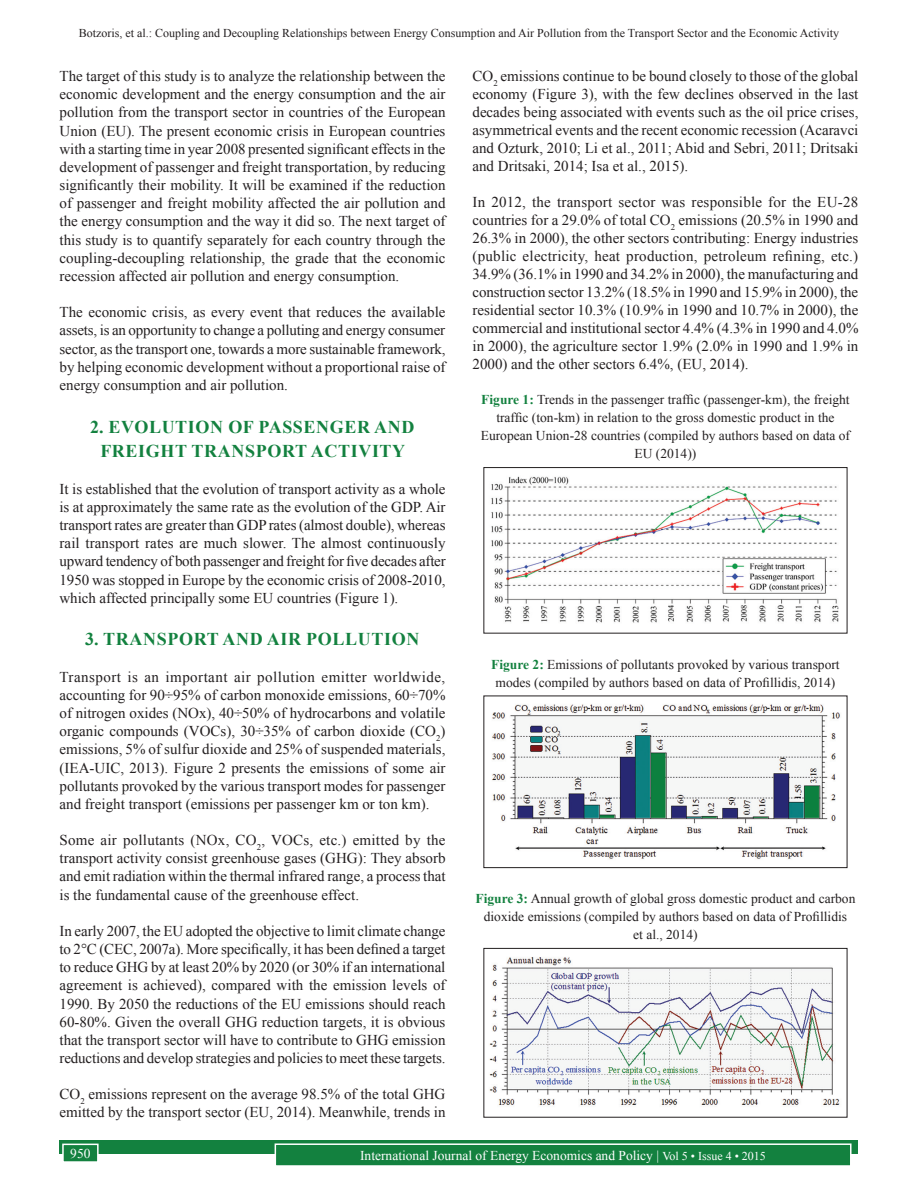
<style>
.page{position:relative;width:918px;height:1188px;background:#fff}
.page>*{position:absolute;margin:0;border:0;box-sizing:border-box;transform-origin:0 0}
.t1{font:700 18px/24.8px "Times New Roman";letter-spacing:.035em;color:#13813f;text-align:center}
.TX{font:15px/18.1px "Times New Roman";color:#231f20;text-align:justify}
.FGC{font:13.5px/18px "Times New Roman";color:#231f20;text-align:center}
.Folio{font:13.5px "Times New Roman";color:#fff}
.t2{font:12px "Times New Roman";color:#231f20}
.s1{font-weight:700;color:#13813f}
.s2{font-size:12px}
</style>
<div class="page">
<div style="left:60px;top:1140px;width:798px;height:13px;background:#13813f"></div>
<div style="left:275px;top:1144px;width:576px;height:22px;background:#13813f"></div>
<div style="left:275px;top:1143px;width:577px;height:24px;border:2px solid #fff"></div>
<div style="left:63px;top:1144px;width:35px;height:18px;background:#13813f"></div>
<div style="left:62px;top:1144px;width:37px;height:19px;border:2px solid #fff"></div>
<img style="left:491px;top:476px;width:348px;height:147px">
<div style="left:484px;top:467px;width:363px;height:166px;border:1px solid #231f20"></div>
<img style="left:492px;top:704px;width:348px;height:155px">
<div style="left:484px;top:696px;width:363px;height:172px;border:1px solid #231f20"></div>
<img style="left:489px;top:957px;width:351px;height:149px">
<div style="left:484px;top:948px;width:363px;height:169px;border:1px solid #231f20"></div>
<p class="t2" style="left:79px;top:25px;width:762px">Botzoris, et al.: Coupling and Decoupling Relationships between Energy Consumption and Air Pollution from the Transport Sector and the Economic Activity</p>
<p class="TX" style="left:60px;top:66px;width:387px">The target of this study is to analyze the relationship between the economic development and the energy consumption and the air pollution from the transport sector in countries of the European Union (EU). The present economic crisis in European countries with a starting time in year 2008 presented significant effects in the development of passenger and freight transportation, by reducing significantly their mobility. It will be examined if the reduction of passenger and freight mobility affected the air pollution and the energy consumption and the way it did so. The next target of this study is to quantify separately for each country through the coupling-decoupling relationship, the grade that the economic recession affected air pollution and energy consumption.</p>
<p class="TX" style="left:60px;top:303px;width:388px">The economic crisis, as every event that reduces the available assets, is an opportunity to change a polluting and energy consumer sector, as the transport one, towards a more sustainable framework, by helping economic development without a proportional raise of energy consumption and air pollution.</p>
<h1 class="t1" style="left:90px;top:414px;width:326px">2. EVOLUTION OF PASSENGER AND<br>FREIGHT TRANSPORT ACTIVITY</h1>
<p class="TX" style="left:60px;top:479px;width:388px">It is established that the evolution of transport activity as a whole is at approximately the same rate as the evolution of the GDP. Air transport rates are greater than GDP rates (almost double), whereas rail transport rates are much slower. The almost continuously upward tendency of both passenger and freight for five decades after 1950 was stopped in Europe by the economic crisis of 2008-2010, which affected principally some EU countries (Figure 1).</p>
<h1 class="t1" style="left:85px;top:627px;width:336px">3. TRANSPORT AND AIR POLLUTION</h1>
<p class="TX" style="left:60px;top:667px;width:387px">Transport is an important air pollution emitter worldwide, accounting for 90÷95% of carbon monoxide emissions, 60÷70% of nitrogen oxides (NOx), 40÷50% of hydrocarbons and volatile organic compounds (VOCs), 30÷35% of carbon dioxide (CO<sub>2</sub>) emissions, 5% of sulfur dioxide and 25% of suspended materials, (IEA-UIC, 2013). Figure 2 presents the emissions of some air pollutants provoked by the various transport modes for passenger and freight transport (emissions per passenger km or ton km).</p>
<p class="TX" style="left:60px;top:831px;width:387px">Some air pollutants (NOx, CO<sub>2</sub>, VOCs, etc.) emitted by the transport activity consist greenhouse gases (GHG): They absorb and emit radiation within the thermal infrared range, a process that is the fundamental cause of the greenhouse effect.</p>
<p class="TX" style="left:60px;top:921px;width:388px">In early 2007, the EU adopted the objective to limit climate change to 2°C (CEC, 2007a). More specifically, it has been defined a target to reduce GHG by at least 20% by 2020 (or 30% if an international agreement is achieved), compared with the emission levels of 1990. By 2050 the reductions of the EU emissions should reach 60-80%. Given the overall GHG reduction targets, it is obvious that the transport sector will have to contribute to GHG emission reductions and develop strategies and policies to meet these targets.</p>
<p class="TX" style="left:60px;top:1085px;width:387px">CO<sub>2</sub> emissions represent on the average 98.5% of the total GHG emitted by the transport sector (EU, 2014). Meanwhile, trends in</p>
<p class="TX" style="left:472px;top:66px;width:387px">CO<sub>2</sub> emissions continue to be bound closely to those of the global economy (Figure 3), with the few declines observed in the last decades being associated with events such as the oil price crises, asymmetrical events and the recent economic recession (Acaravci and Ozturk, 2010; Li et al., 2011; Abid and Sebri, 2011; Dritsaki and Dritsaki, 2014; Isa et al., 2015).</p>
<p class="TX" style="left:472px;top:192px;width:388px">In 2012, the transport sector was responsible for the EU-28 countries for a 29.0% of total CO<sub>2</sub> emissions (20.5% in 1990 and 26.3% in 2000), the other sectors contributing: Energy industries (public electricity, heat production, petroleum refining, etc.)<br>34.9% (36.1% in 1990 and 34.2% in 2000), the manufacturing and construction sector 13.2% (18.5% in 1990 and 15.9% in 2000), the residential sector 10.3% (10.9% in 1990 and 10.7% in 2000), the commercial and institutional sector 4.4% (4.3% in 1990 and 4.0% in 2000), the agriculture sector 1.9% (2.0% in 1990 and 1.9% in 2000) and the other sectors 6.4%, (EU, 2014).</p>
<p class="FGC" style="left:481px;top:390px;width:371px"><span class="s1">Figure 1:</span> Trends in the passenger traffic (passenger-km), the freight traffic (ton-km) in relation to the gross domestic product in the European Union-28 countries (compiled by authors based on data of EU (2014))</p>
<p class="FGC" style="left:491px;top:655px;width:350px"><span class="s1">Figure 2:</span> Emissions of pollutants provoked by various transport modes (compiled by authors based on data of Profillidis, 2014)</p>
<p class="FGC" style="left:476px;top:889px;width:381px"><span class="s1">Figure 3:</span> Annual growth of global gross domestic product and carbon dioxide emissions (compiled by authors based on data of Profillidis<br>et al., 2014)</p>
<p class="Folio" style="left:70px;top:1144px;width:22px">950</p>
<p class="Folio" style="left:360px;top:1146px;width:407px">International Journal of Energy Economics and Policy | <span class="s2">Vol 5 • Issue 4 • 2015</span></p>
</div>
